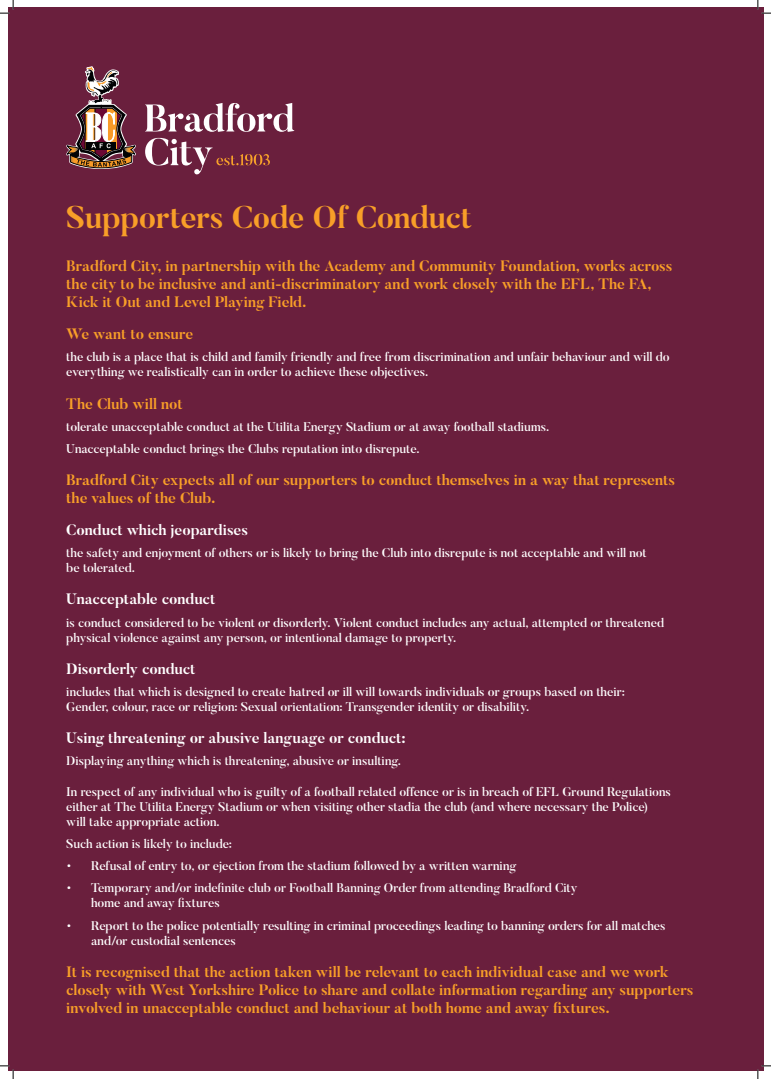
<style>
.page{position:relative;width:771px;height:1079px;background:#fff}
.page>*{position:absolute;margin:0;border:0;box-sizing:border-box;transform-origin:0 0}
.t1{font:700 31.25px "Butler";letter-spacing:-.01em;color:#f89f28}
.t2{font:700 15px/18px "Butler";letter-spacing:-.005em;color:#f89f28}
.t3{font:700 15px "Butler";letter-spacing:-.005em;color:#fff}
.t4{font:500 12.5px/15px "Butler";letter-spacing:-.005em;color:#fff}
</style>
<div class="page">
<div style="left:8px;top:8px;width:755px;height:1063px;background:#6a1f3d"></div>
<svg style="left:145px;top:103px;width:149px;height:29px"></svg>
<svg style="left:145px;top:138px;width:125px;height:36px"></svg>
<svg style="left:66px;top:66px;width:70px;height:103px"></svg>
<svg style="left:0;top:0;width:14px;height:14px"></svg>
<svg style="left:0;top:1065px;width:14px;height:14px"></svg>
<svg style="left:757px;top:0;width:13px;height:14px"></svg>
<svg style="left:757px;top:1065px;width:13px;height:14px"></svg>
<h1 class="t1" style="left:66px;top:197px;width:407px">Supporters Code Of Conduct</h1>
<p class="t2" style="left:66px;top:257px;width:607px">Bradford City, in partnership with the Academy and Community Foundation, works across the city to be inclusive and anti-discriminatory and work closely with the EFL, The FA,<br>Kick it Out and Level Playing Field.</p>
<p class="t2" style="left:66px;top:325px;width:128px">We want to ensure</p>
<p class="t4" style="left:66px;top:349px;width:604px">the club is a place that is child and family friendly and free from discrimination and unfair behaviour and will do everything we realistically can in order to achieve these objectives.</p>
<p class="t2" style="left:66px;top:394px;width:118px">The Club will not</p>
<p class="t4" style="left:66px;top:415px;width:484px;line-height:22.1px">tolerate unacceptable conduct at the Utilita Energy Stadium or at away football stadiums.<br>Unacceptable conduct brings the Clubs reputation into disrepute.</p>
<p class="t2" style="left:66px;top:471px;width:610px">Bradford City expects all of our supporters to conduct themselves in a way that represents the values of the Club.</p>
<p class="t3" style="left:66px;top:520px;width:183px">Conduct which jeopardises</p>
<p class="t4" style="left:66px;top:545px;width:581px">the safety and enjoyment of others or is likely to bring the Club into disrepute is not acceptable and will not be tolerated.</p>
<p class="t3" style="left:66px;top:589px;width:150px">Unacceptable conduct</p>
<p class="t4" style="left:66px;top:615px;width:599px">is conduct considered to be violent or disorderly. Violent conduct includes any actual, attempted or threatened physical violence against any person, or intentional damage to property.</p>
<p class="t3" style="left:66px;top:659px;width:131px">Disorderly conduct</p>
<p class="t4" style="left:66px;top:684px;width:560px">includes that which is designed to create hatred or ill will towards individuals or groups based on their:<br>Gender, colour, race or religion: Sexual orientation: Transgender identity or disability.</p>
<p class="t3" style="left:66px;top:728px;width:341px">Using threatening or abusive language or conduct:</p>
<p class="t4" style="left:66px;top:753px;width:336px">Displaying anything which is threatening, abusive or insulting.</p>
<p class="t4" style="left:66px;top:784px;width:606px">In respect of any individual who is guilty of a football related offence or is in breach of EFL Ground Regulations either at The Utilita Energy Stadium or when visiting other stadia the club (and where necessary the Police) will take appropriate action.</p>
<p class="t4" style="left:66px;top:836px;width:167px">Such action is likely to include:</p>
<p class="t4" style="left:66px;top:858px;width:451px">• Refusal of entry to, or ejection from the stadium followed by a written warning</p>
<p class="t4" style="left:91px;top:880px;width:488px;text-indent:-25px">• Temporary and/or indefinite club or Football Banning Order from attending Bradford City home and away fixtures</p>
<p class="t4" style="left:91px;top:917px;width:576px;text-indent:-25px">• Report to the police potentially resulting in criminal proceedings leading to banning orders for all matches and/or custodial sentences</p>
<p class="t2" style="left:66px;top:962px;width:628px">It is recognised that the action taken will be relevant to each individual case and we work closely with West Yorkshire Police to share and collate information regarding any supporters involved in unacceptable conduct and behaviour at both home and away fixtures.</p>
</div>
